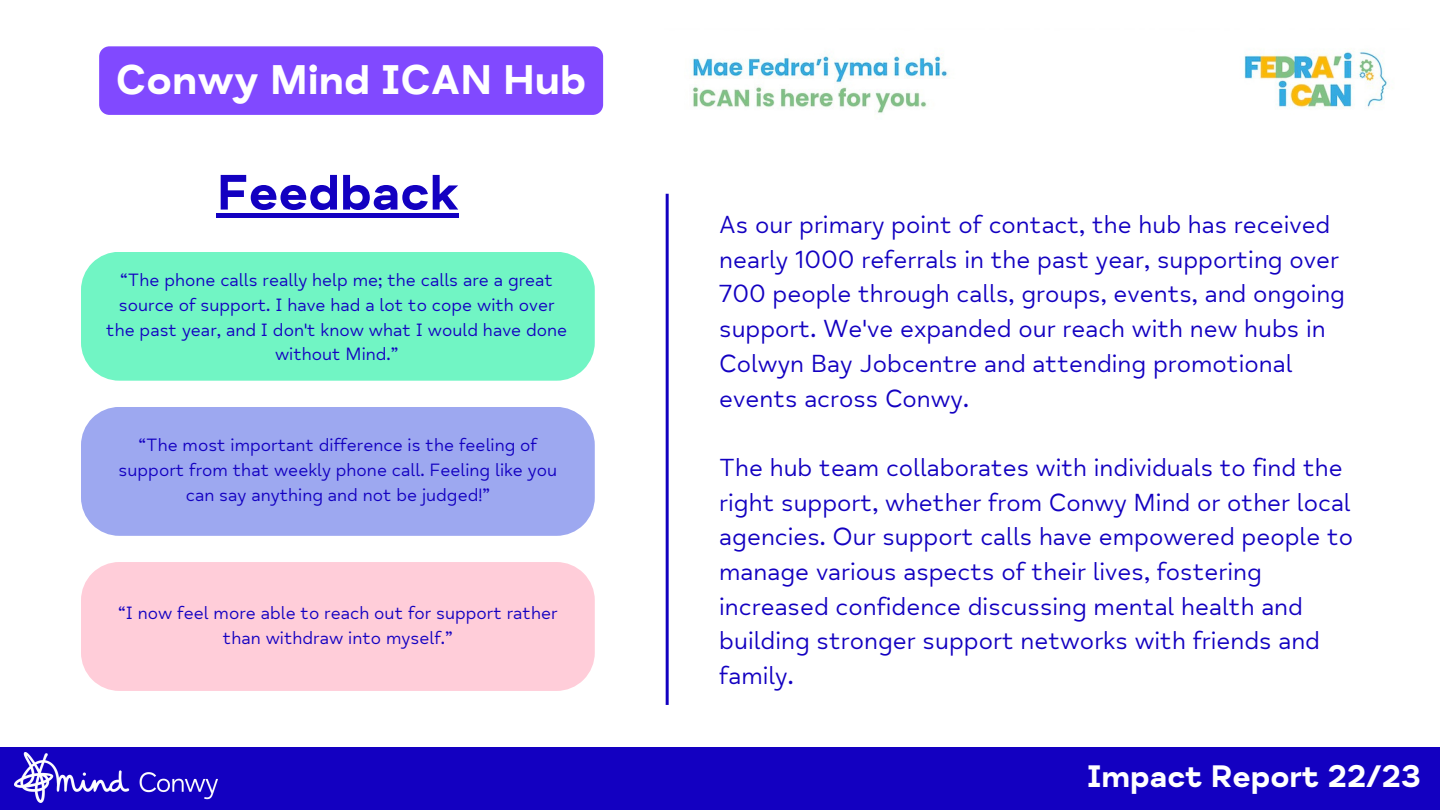
<style>
.page{position:relative;width:1440px;height:810px;background:#fff}
.page>*{position:absolute;margin:0;border:0;box-sizing:border-box;transform-origin:0 0}
.t1{font:51.1px "Mind Meridian Display";color:#1300c1}
.t2{font:42px "Mind Meridian Display";color:#fff}
.t3{font:31.5px "Mind Meridian Display";color:#fff}
.t4{font:25px/34.7px "Mind Meridian";color:#1300c1}
.t5{font:18px/24.8px "Mind Meridian";color:#1300c1;text-align:center}
</style>
<div class="page">
<div style="left:0;top:747px;width:1440px;height:63px;background:#1300c1"></div>
<img style="left:14px;top:753px;width:203px;height:49px">
<div style="left:81px;top:252px;width:514px;height:129px;background:#71f5c4"></div>
<div style="left:81px;top:407px;width:514px;height:129px;background:#9da8f0"></div>
<div style="left:81px;top:562px;width:514px;height:129px;background:#ffcdd9"></div>
<hr style="left:666px;top:194px;width:3px;height:511px;background:#1300c1">
<img style="left:692px;top:51px;width:695px;height:62px">
<div style="left:99px;top:46px;width:504px;height:69px;background:#8149ff"></div>
<div style="left:217px;top:213px;width:242px;height:5px;background:#1300c1"></div>
<p class="t2" style="left:116px;top:55px;width:472px">Conwy Mind ICAN Hub</p>
<p class="t1" style="left:217px;top:162px;width:244px">Feedback</p>
<p class="t5" style="left:106px;top:268px;width:462px">“The phone calls really help me; the calls are a great source of support. I have had a lot to cope with over the past year, and I don't know what I would have done without Mind.”</p>
<p class="t5" style="left:119px;top:433px;width:440px">“The most important difference is the feeling of support from that weekly phone call. Feeling like you can say anything and not be judged!”</p>
<p class="t5" style="left:118px;top:601px;width:441px">“I now feel more able to reach out for support rather than withdraw into myself.”</p>
<p class="t4" style="left:719px;top:208px;width:627px">As our primary point of contact, the hub has received nearly 1000 referrals in the past year, supporting over 700 people through calls, groups, events, and ongoing support. We've expanded our reach with new hubs in Colwyn Bay Jobcentre and attending promotional events across Conwy.</p>
<p class="t4" style="left:719px;top:451px;width:635px">The hub team collaborates with individuals to find the right support, whether from Conwy Mind or other local agencies. Our support calls have empowered people to manage various aspects of their lives, fostering increased confidence discussing mental health and building stronger support networks with friends and family.</p>
<p class="t3" style="left:1087px;top:758px;width:335px">Impact Report 22/23</p>
</div>
